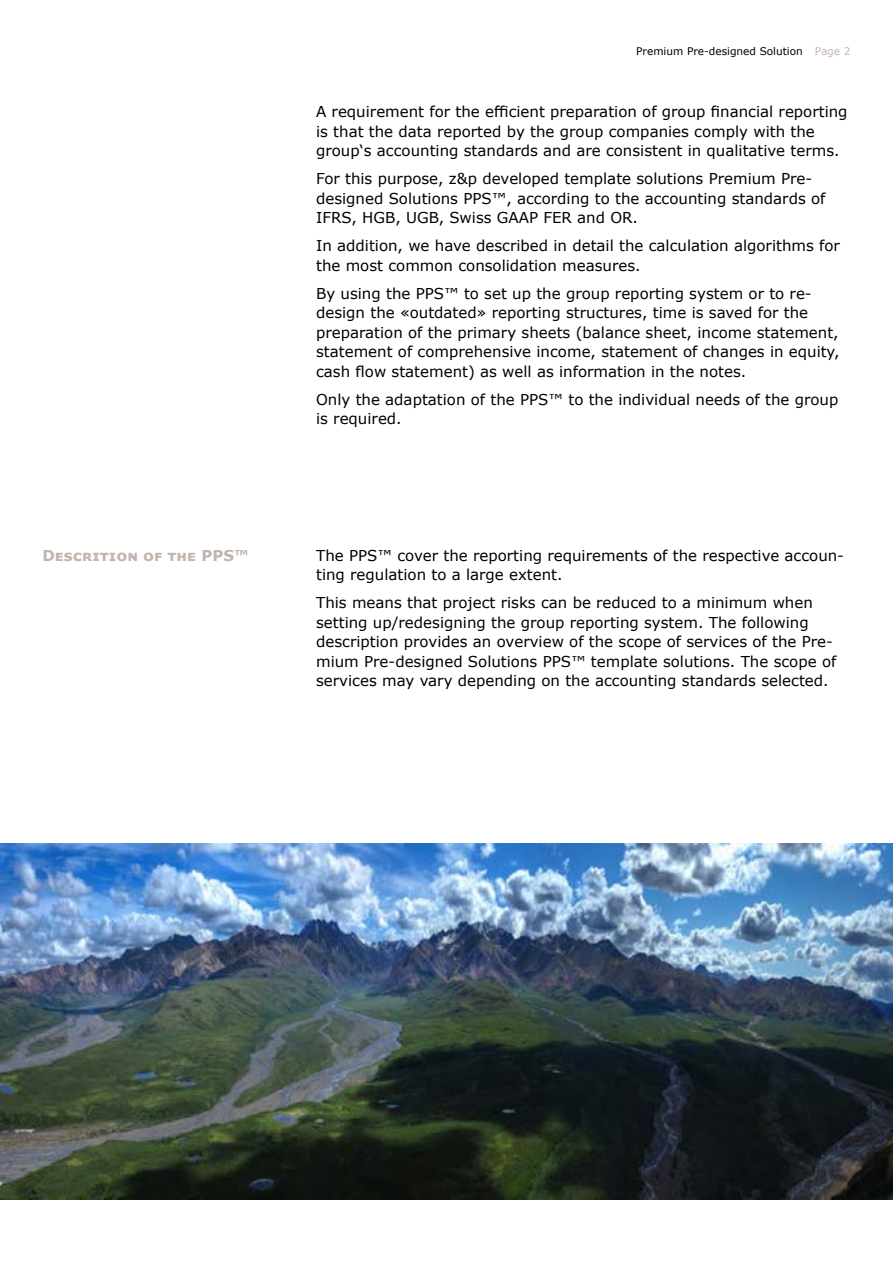
<style>
.page{position:relative;width:893px;height:1263px;background:#fff}
.page>*{position:absolute;margin:0;border:0;box-sizing:border-box;transform-origin:0 0}
.t1{font:15px/19.5px "Verdana";color:#000}
.t2{font:700 15px "Verdana";color:#c2b4ae}
.t3{font:10.5px "Verdana";color:#000}
.s1{color:#c2b4ae}
</style>
<div class="page">
<img style="left:0;top:843px;width:893px;height:356px">
<p class="t2" style="left:43px;top:544px;width:207px">Descrition of the PPS™</p>
<p class="t3" style="left:636px;top:44px;width:216px">Premium Pre-designed Solution <span class="s1">Page 2</span></p>
<p class="t1" style="left:316px;top:102px;width:533px">A requirement for the efficient preparation of group financial reporting is that the data reported by the group companies comply with the group‘s accounting standards and are consistent in qualitative terms.</p>
<p class="t1" style="left:316px;top:169px;width:511px">For this purpose, z&amp;p developed template solutions Premium Pre&shy;designed Solutions PPS™, according to the accounting standards of<br>IFRS, HGB, UGB, Swiss GAAP FER and OR.</p>
<p class="t1" style="left:316px;top:236px;width:525px">In addition, we have described in detail the calculation algorithms for the most common consolidation measures.</p>
<p class="t1" style="left:316px;top:284px;width:525px">By using the PPS™ to set up the group reporting system or to re&shy;design the «outdated» reporting structures, time is saved for the preparation of the primary sheets (balance sheet, income statement, statement of comprehensive income, statement of changes in equity, cash flow statement) as well as information in the notes.</p>
<p class="t1" style="left:316px;top:390px;width:524px">Only the adaptation of the PPS™ to the individual needs of the group is required.</p>
<p class="t1" style="left:316px;top:545px;width:529px">The PPS™ cover the reporting requirements of the respective accoun&shy;ting regulation to a large extent.</p>
<p class="t1" style="left:316px;top:593px;width:522px">This means that project risks can be reduced to a minimum when setting up/redesigning the group reporting system. The following description provides an overview of the scope of services of the Pre&shy;mium Pre-designed Solutions PPS™ template solutions. The scope of services may vary depending on the accounting standards selected.</p>
</div>
